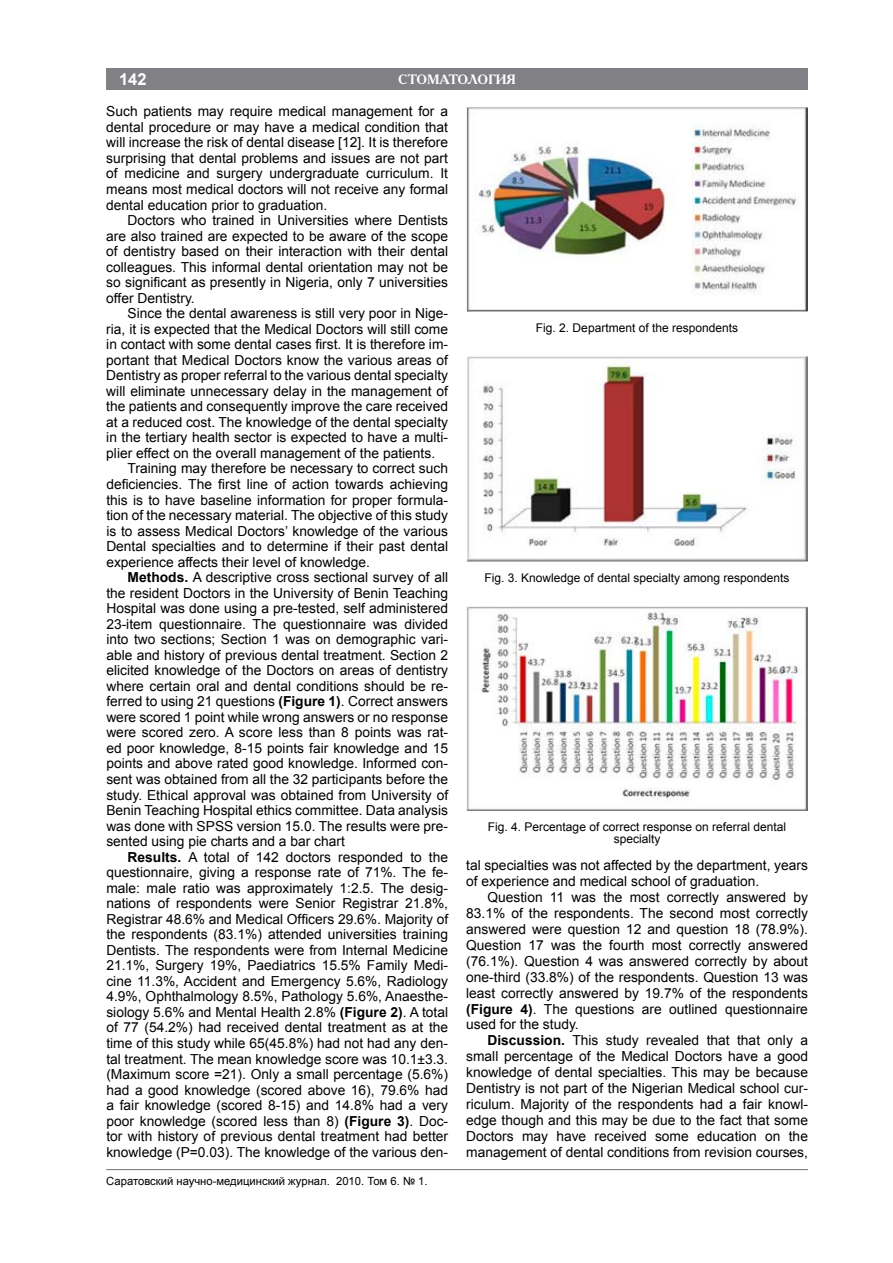
<style>
.page{position:relative;width:893px;height:1263px;background:#fff}
.page>*{position:absolute;margin:0;border:0;box-sizing:border-box;transform-origin:0 0}
.t1{font:700 16.5px "Arial";color:#fff}
.t2{font:13.8px/15.9px "Arial";color:#000;text-align:justify}
.t3{font:700 13.5px "Academy C";color:#fff}
.t4{font:12px/12px "Arial";color:#000;text-align:center}
.t5{font:11.25px "Arial";color:#000}
.s1{font-weight:700}
</style>
<div class="page">
<hr style="left:106px;top:1169px;width:702px;height:1px;background:#818084">
<div style="left:106px;top:68px;width:702px;height:21px;background:#818084"></div>
<img style="left:467px;top:107px;width:340px;height:205px">
<img style="left:467px;top:356px;width:340px;height:206px">
<img style="left:467px;top:606px;width:340px;height:205px">
<p class="t1" style="left:119px;top:68px;width:29px">142</p>
<p class="t3" style="left:398px;top:71px;width:119px">Стоматология</p>
<p class="t2" style="left:106px;top:104px;width:343px;line-height:15.5px">Such patients may require medical management for a dental procedure or may have a medical condition that will increase the risk of dental disease [12]. It is therefore surprising that dental problems and issues are not part of medicine and surgery undergraduate curriculum. It means most medical doctors will not receive any formal dental education prior to graduation.</p>
<p class="t2" style="left:106px;top:213px;width:343px;text-indent:21px">Doctors who trained in U niversities where Dentists are also trained are expected to be aware of the scope of dentistry based on their interaction with their dental colleagues. This informal dental orientation may not be so significant as presently in N igeria, only 7 universities offer Dentistry.</p>
<p class="t2" style="left:128px;top:306px;width:322px">Since the dental awareness is still very poor in N ige-</p>
<p class="t2" style="left:106px;top:321px;width:343px">ria, it is expected that the Medical Doctors will still come</p>
<p class="t2" style="left:106px;top:337px;width:343px">in contact with some dental cases first. It is therefore im-</p>
<p class="t2" style="left:106px;top:352px;width:344px">portant that Medical Doctors know the various areas of</p>
<p class="t2" style="left:106px;top:368px;width:343px">Dentistry as proper referral to the various dental specialty</p>
<p class="t2" style="left:106px;top:383px;width:344px">will eliminate unnecessary delay in the management of</p>
<p class="t2" style="left:106px;top:399px;width:343px">the patients and consequently improve the care received</p>
<p class="t2" style="left:106px;top:414px;width:343px">at a reduced cost. The knowledge of the dental specialty</p>
<p class="t2" style="left:106px;top:430px;width:343px">in the tertiary health sector is expected to have a multi-</p>
<p class="t2" style="left:106px;top:445px;width:330px">plier effect on the overall management of the patients.</p>
<p class="t2" style="left:128px;top:461px;width:322px">Training may therefore be necessary to correct such</p>
<p class="t2" style="left:106px;top:476px;width:343px">deficiencies. The first line of action towards achieving</p>
<p class="t2" style="left:106px;top:492px;width:343px">this is to have baseline information for proper formula-</p>
<p class="t2" style="left:106px;top:507px;width:343px">tion of the necessary material. The objective of this study</p>
<p class="t2" style="left:106px;top:523px;width:343px">is to assess Medical Doctors’ knowledge of the various</p>
<p class="t2" style="left:106px;top:538px;width:343px">Dental specialties and to determine if their past dental</p>
<p class="t2" style="left:106px;top:554px;width:265px">experience affects their level of knowledge.</p>
<p class="t2" style="left:128px;top:569px;width:322px"><span class="s1">Methods.</span> A descriptive cross sectional survey of all</p>
<p class="t2" style="left:106px;top:585px;width:343px">the resident Doctors in the U niversity of Benin Teaching</p>
<p class="t2" style="left:106px;top:600px;width:343px">Hospital was done using a pre-tested, self administered</p>
<p class="t2" style="left:106px;top:616px;width:343px">23-item questionnaire. The questionnaire was divided</p>
<p class="t2" style="left:106px;top:632px;width:343px">into two sections; Section 1 was on demographic vari-</p>
<p class="t2" style="left:106px;top:647px;width:343px">able and history of previous dental treatment. Section 2</p>
<p class="t2" style="left:106px;top:663px;width:343px">elicited knowledge of the Doctors on areas of dentistry</p>
<p class="t2" style="left:106px;top:678px;width:343px">where certain oral and dental conditions should be re-</p>
<p class="t2" style="left:106px;top:694px;width:343px">ferred to using 21 questions <span class="s1">(Figure 1)</span>. Correct answers</p>
<p class="t2" style="left:106px;top:709px;width:343px">were scored 1 point while wrong answers or no response</p>
<p class="t2" style="left:106px;top:725px;width:343px">were scored zero. A score less than 8 points was rat-</p>
<p class="t2" style="left:106px;top:740px;width:343px">ed poor knowledge, 8-15 points fair knowledge and 15</p>
<p class="t2" style="left:106px;top:756px;width:343px">points and above rated good knowledge. I nformed con-</p>
<p class="t2" style="left:106px;top:771px;width:343px">sent was obtained from all the 32 participants before the</p>
<p class="t2" style="left:106px;top:787px;width:344px">study. Ethical approval was obtained from U niversity of</p>
<p class="t2" style="left:106px;top:802px;width:343px">Benin Teaching Hospital ethics committee. Data analysis</p>
<p class="t2" style="left:106px;top:818px;width:343px">was done with SPSS version 15.0. The results were pre-</p>
<p class="t2" style="left:106px;top:833px;width:240px">sented using pie charts and a bar chart</p>
<p class="t2" style="left:128px;top:849px;width:322px"><span class="s1">Results.</span> A total of 142 doctors responded to the</p>
<p class="t2" style="left:106px;top:864px;width:343px">questionnaire, giving a response rate of 71%. The fe-</p>
<p class="t2" style="left:106px;top:880px;width:343px">male: male ratio was approximately 1:2.5. The desig-</p>
<p class="t2" style="left:106px;top:895px;width:343px">nations of respondents were Senior Registrar 21.8%,</p>
<p class="t2" style="left:106px;top:911px;width:344px">Registrar 48.6% and Medical Officers 29.6%. Majority of</p>
<p class="t2" style="left:106px;top:927px;width:343px">the respondents (83.1%) attended universities training</p>
<p class="t2" style="left:106px;top:942px;width:343px">Dentists. The respondents were from I nternal Medicine</p>
<p class="t2" style="left:106px;top:958px;width:343px">21.1%, Surgery 19%, Paediatrics 15.5% Family Medi-</p>
<p class="t2" style="left:106px;top:973px;width:343px">cine 11.3%, Accident and Emergency 5.6%, Radiology</p>
<p class="t2" style="left:106px;top:989px;width:343px">4.9%, Ophthalmology 8.5%, Pathology 5.6%, Anaesthe-</p>
<p class="t2" style="left:106px;top:1004px;width:343px">siology 5.6% and Mental Health 2.8% <span class="s1">(Figure 2)</span>. A total</p>
<p class="t2" style="left:106px;top:1020px;width:343px">of 77 (54.2%) had received dental treatment as at the</p>
<p class="t2" style="left:106px;top:1035px;width:343px">time of this study while 65(45.8%) had not had any den-</p>
<p class="t2" style="left:106px;top:1051px;width:343px">tal treatment. The mean knowledge score was 10.1±3.3.</p>
<p class="t2" style="left:106px;top:1066px;width:343px">(Maximum score =21). Only a small percentage (5.6%)</p>
<p class="t2" style="left:106px;top:1082px;width:343px">had a good knowledge (scored above 16), 79.6% had</p>
<p class="t2" style="left:106px;top:1097px;width:343px">a fair knowledge (scored 8-15) and 14.8% had a very</p>
<p class="t2" style="left:106px;top:1113px;width:343px">poor knowledge (scored less than 8) <span class="s1">(Figure 3)</span>. Doc-</p>
<p class="t2" style="left:106px;top:1128px;width:343px">tor with history of previous dental treatment had better</p>
<p class="t2" style="left:106px;top:1144px;width:343px">knowledge (P=0.03). The knowledge of the various den-</p>
<p class="t4" style="left:536px;top:322px;width:204px">Fig. 2. Department of the respondents</p>
<p class="t4" style="left:485px;top:572px;width:306px">Fig. 3. Knowledge of dental specialty among respondents</p>
<p class="t4" style="left:488px;top:821px;width:300px">Fig. 4. Percentage of correct response on referral dental specialty</p>
<p class="t2" style="left:466px;top:858px;width:343px">tal specialties was not affected by the department, years of experience and medical school of graduation.</p>
<p class="t2" style="left:466px;top:889px;width:343px;text-indent:21px">Question 11 was the most correctly answered by 83.1% of the respondents. The second most correctly answered were question 12 and question 18 (78.9%).<br>Question 17 was the fourth most correctly answered (76.1%). Question 4 was answered correctly by about one-third (33.8%) of the respondents. Question 13 was least correctly answered by 19.7% of the respondents <span class="s1">(Figure 4)</span>. The questions are outlined questionnaire used for the study.</p>
<p class="t2" style="left:466px;top:1033px;width:343px;text-indent:21px"><span class="s1">Discussion.</span> This study revealed that that only a small percentage of the Medical Doctors have a good knowledge of dental specialties. This may be because Dentistry is not part of the N igerian Medical school cur&shy;riculum. Majority of the respondents had a fair knowl&shy;edge though and this may be due to the fact that some Doctors may have received some education on the management of dental conditions from revision courses,</p>
<p class="t5" style="left:106px;top:1174px;width:323px">Саратовский научно-медицинский журнал. 2010. Том 6. № 1.</p>
</div>
